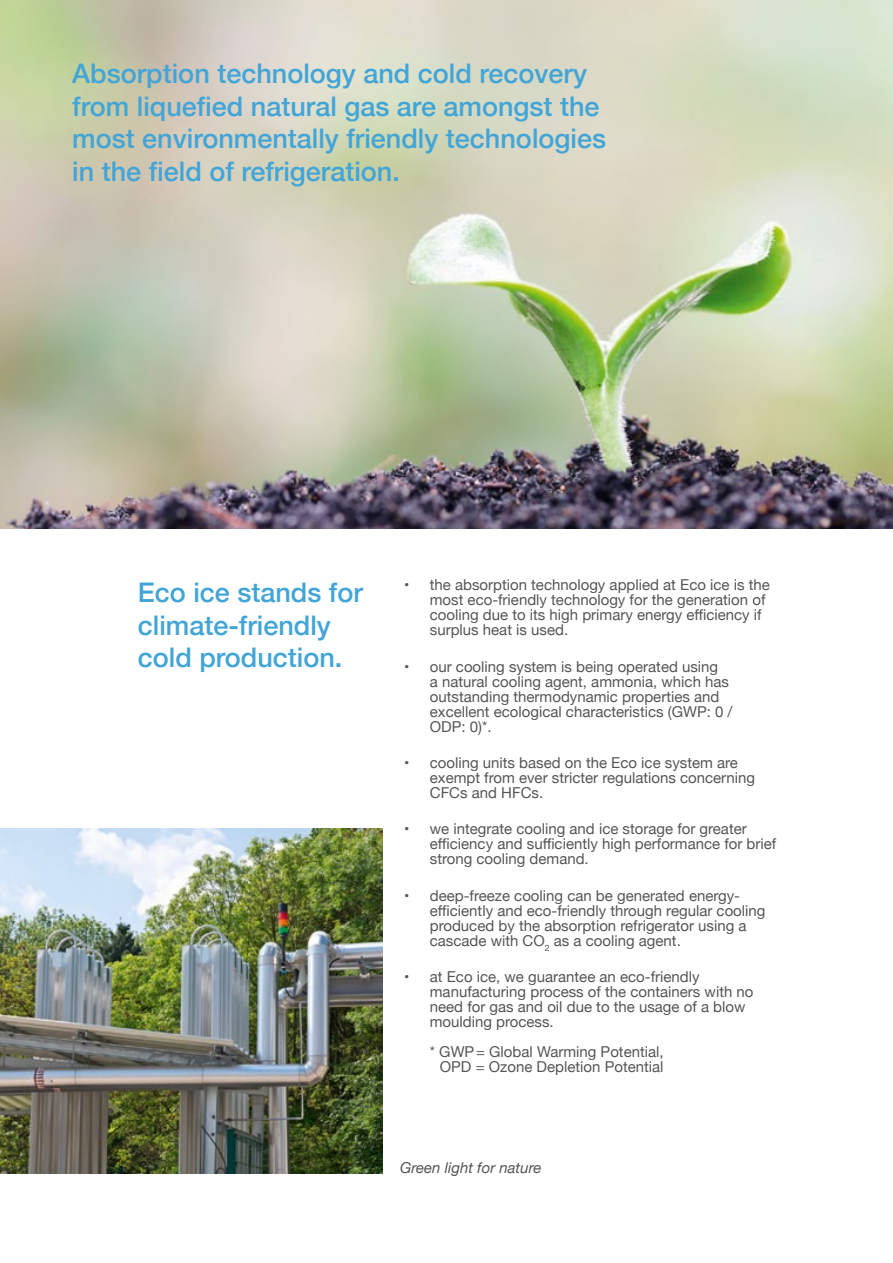
<style>
.page{position:relative;width:893px;height:1263px;background:#fff}
.page>*{position:absolute;margin:0;border:0;box-sizing:border-box;transform-origin:0 0}
.t1{font:500 27px/32.4px "Helvetica Neue";color:#42a5d7}
.t2{font:15px/15px "Helvetica Neue";color:#565655}
.t3{font:italic 15px "Helvetica Neue";color:#565655}
</style>
<div class="page">
<img style="left:0;top:0;width:893px;height:529px">
<img style="left:0;top:829px;width:382px;height:344px">
<h1 class="t1" style="left:72px;top:55px;width:535px">Absorption technology and cold recovery from liquefied natural gas are amongst the most environmentally friendly technologies in the field of refrigeration.</h1>
<h1 class="t1" style="left:138px;top:574px;width:227px">Eco ice stands for climate-friendly cold production.</h1>
<p class="t2" style="left:430px;top:578px;width:342px;text-indent:-26px">• the absorption technology applied at Eco ice is the most eco-friendly technology for the generation of cooling due to its high primary energy efficiency if surplus heat is used.</p>
<p class="t2" style="left:430px;top:659px;width:304px;text-indent:-26px">• our cooling system is being operated using<br>a natural cooling agent, ammonia, which has outstanding thermodynamic properties and excellent ecological characteristics (GWP: 0 / ODP: 0)*.</p>
<p class="t2" style="left:430px;top:756px;width:327px;text-indent:-26px">• cooling units based on the Eco ice system are exempt from ever stricter regulations concerning<br>CFCs and HFCs.</p>
<p class="t2" style="left:430px;top:822px;width:348px;text-indent:-26px">• we integrate cooling and ice storage for greater efficiency and sufficiently high performance for brief strong cooling demand.</p>
<p class="t2" style="left:430px;top:889px;width:337px;text-indent:-26px">• deep-freeze cooling can be generated energy&shy;efficiently and eco-friendly through regular cooling produced by the absorption refrigerator using a cascade with CO<sub>2</sub> as a cooling agent.</p>
<p class="t2" style="left:430px;top:970px;width:325px;text-indent:-26px">• at Eco ice, we guarantee an eco-friendly manufacturing process of the containers with no need for gas and oil due to the usage of a blow moulding process.</p>
<p class="t2" style="left:430px;top:1045px;width:235px;text-align:right">* GWP = Global Warming Potential,<br>OPD = Ozone Depletion Potential</p>
<p class="t3" style="left:400px;top:1157px;width:143px">Green light for nature</p>
</div>
